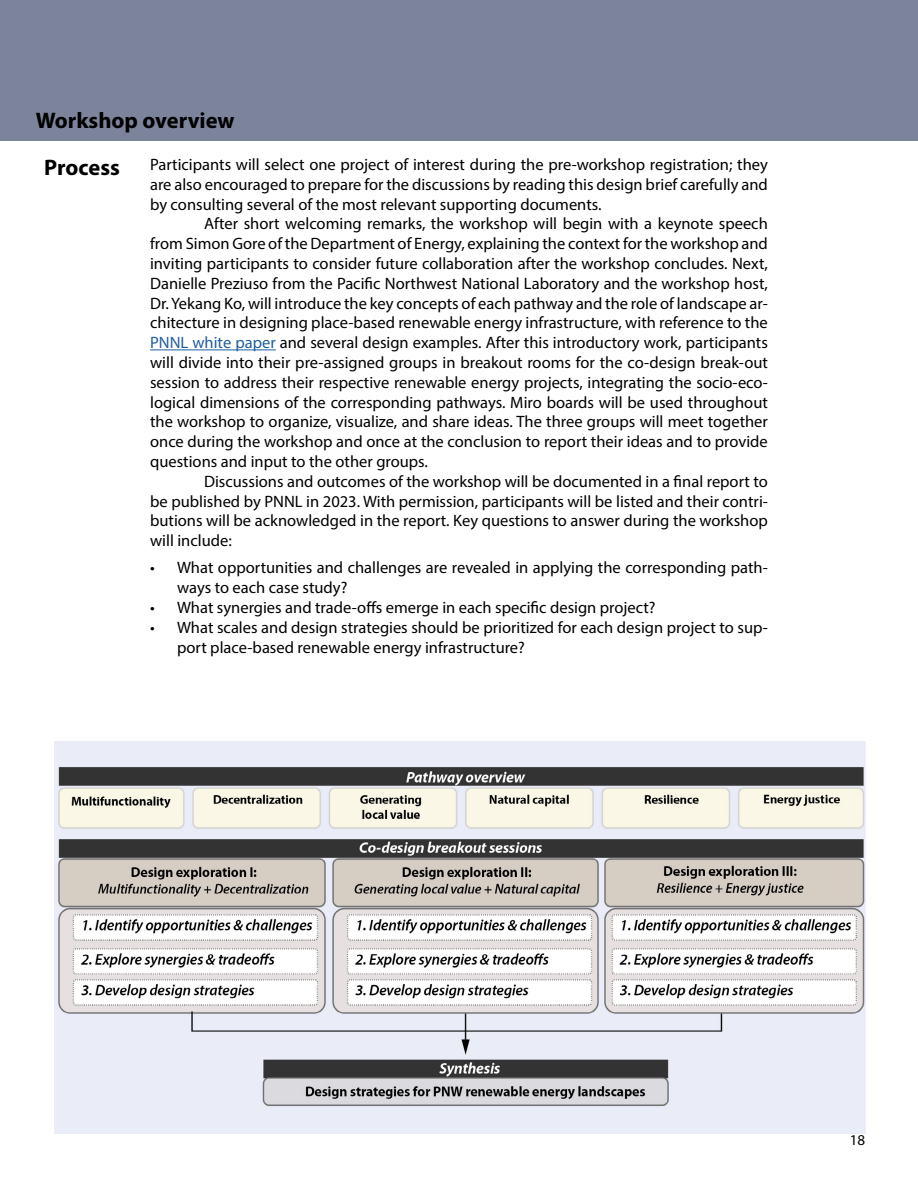
<style>
.page{position:relative;width:918px;height:1188px;background:#fff}
.page>*{position:absolute;margin:0;border:0;box-sizing:border-box;transform-origin:0 0}
.t1{font:700 22.5px/46.2px "Myriad Pro";color:#000}
.t2{font:16.5px/19.8px "Myriad Pro";color:#000;text-align:justify}
.t3{font:15px "Myriad Pro";color:#000}
.s1{color:#215e9e}
</style>
<div class="page">
<div style="left:0;top:0;width:918px;height:140px;background:#7b849b"></div>
<hr style="left:150px;top:349px;width:126px;height:1px;background:#215e9e">
<img style="left:54px;top:742px;width:812px;height:392px">
<h1 class="t1" style="left:44px;top:97px;width:192px;text-indent:-8px">Workshop overview<br>Process</h1>
<p class="t2" style="left:150px;top:154px;width:619px">Participants will select one project of interest during the pre-workshop registration; they are also encouraged to prepare for the discussions by reading this design brief carefully and by consulting several of the most relevant supporting documents.</p>
<p class="t2" style="left:150px;top:214px;width:619px;text-indent:54px">After short welcoming remarks, the workshop will begin with a keynote speech from Simon Gore of the Department of Energy, explaining the context for the workshop and inviting participants to consider future collaboration after the workshop concludes. Next, Danielle Preziuso from the Pacific Northwest National Laboratory and the workshop host, Dr. Yekang Ko, will introduce the key concepts of each pathway and the role of landscape ar&shy;chitecture in designing place-based renewable energy infrastructure, with reference to the <span class="s1">PNNL white paper</span> and several design examples. After this introductory work, participants will divide into their pre-assigned groups in breakout rooms for the co-design break-out session to address their respective renewable energy projects, integrating the socio-eco&shy;logical dimensions of the corresponding pathways. Miro boards will be used throughout the workshop to organize, visualize, and share ideas. The three groups will meet together once during the workshop and once at the conclusion to report their ideas and to provide questions and input to the other groups.</p>
<p class="t2" style="left:150px;top:471px;width:619px;text-indent:54px">Discussions and outcomes of the workshop will be documented in a final report to be published by PNNL in 2023. With permission, participants will be listed and their contri&shy;butions will be acknowledged in the report. Key questions to answer during the workshop will include:</p>
<p class="t2" style="left:177px;top:558px;width:592px;text-indent:-27px">• What opportunities and challenges are revealed in applying the corresponding path&shy;ways to each case study?</p>
<p class="t2" style="left:150px;top:597px;width:507px">• What synergies and trade-offs emerge in each specific design project?</p>
<p class="t2" style="left:177px;top:617px;width:592px;text-indent:-27px">• What scales and design strategies should be prioritized for each design project to sup&shy;port place-based renewable energy infrastructure?</p>
<p class="t3" style="left:850px;top:1131px;width:17px">18</p>
</div>
